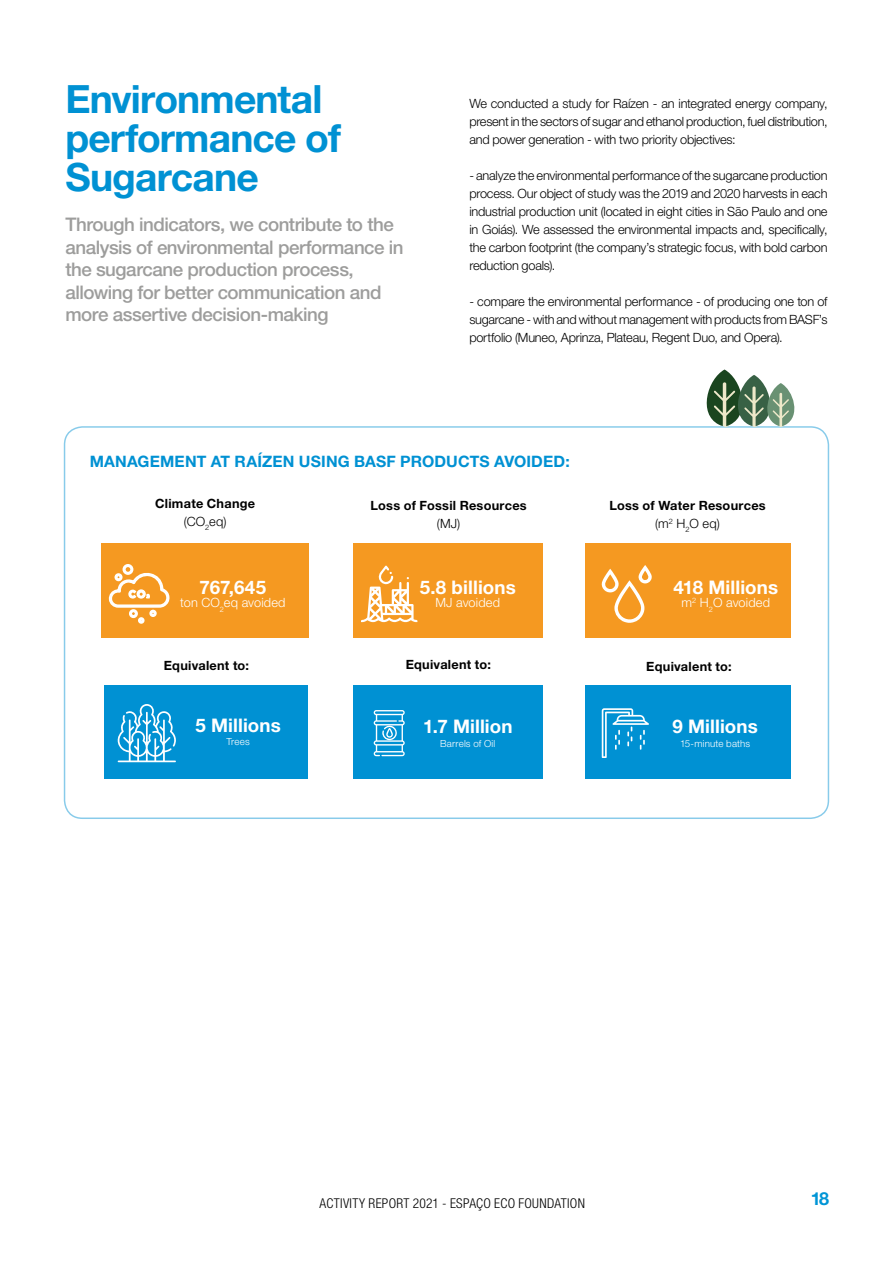
<style>
.page{position:relative;width:893px;height:1263px;background:#fff}
.page>*{position:absolute;margin:0;border:0;box-sizing:border-box;transform-origin:0 0}
.t1{font:700 39px/39px "Helvetica Finanz Std";letter-spacing:-.02em;color:#0091d3}
.t2{font:500 18.75px/22.5px "Helvetica Finanz Std";letter-spacing:-.025em;color:#9d9d9c}
.t3{font:700 18.75px "Helvetica Finanz Std";letter-spacing:.005em;color:#fff}
.t4{font:700 18px "Helvetica Finanz Std";color:#0095d6}
.t5{font:700 15.75px "Helvetica Finanz Std";letter-spacing:.01em;color:#0091d3}
.t6{font:300 condensed 13.5px "Helvetica Finanz Std";letter-spacing:.02em;color:#000}
.t7{font:300 12.75px/18px "Helvetica Finanz Std";letter-spacing:-.015em;color:#000;text-align:justify}
.t8{font:700 12.75px/17.7px "Helvetica Finanz Std";letter-spacing:.02em;color:#000;text-align:center}
.t9{font:300 12.75px "Helvetica Finanz Std";letter-spacing:.01em;color:#fff}
.t10{font:300 9.75px "Helvetica Finanz Std";letter-spacing:.02em;color:#fff}
.t11{font:700 9.75px "Helvetica Finanz Std";letter-spacing:.03em;color:#000}
.s1{font-weight:300}
</style>
<div class="page">
<div style="left:64px;top:426px;width:765px;height:393px;border:2px solid #0091d3;border-radius:18px"></div>
<div style="left:105px;top:685px;width:203px;height:93px;background:#0091d3"></div>
<div style="left:585px;top:685px;width:205px;height:93px;background:#0091d3"></div>
<div style="left:353px;top:685px;width:190px;height:93px;background:#0091d3"></div>
<div style="left:101px;top:543px;width:207px;height:94px;background:#f59921"></div>
<div style="left:585px;top:543px;width:205px;height:94px;background:#f59921"></div>
<div style="left:353px;top:543px;width:190px;height:94px;background:#f59921"></div>
<svg style="left:698px;top:369px;width:103px;height:59px"></svg>
<svg style="left:108px;top:564px;width:61px;height:74px"></svg>
<svg style="left:361px;top:566px;width:56px;height:56px"></svg>
<svg style="left:602px;top:708px;width:47px;height:50px"></svg>
<svg style="left:374px;top:710px;width:31px;height:46px"></svg>
<svg style="left:117px;top:704px;width:59px;height:58px"></svg>
<svg style="left:601px;top:565px;width:51px;height:58px"></svg>
<h1 class="t1" style="left:65px;top:79px;width:277px">Environmental performance of<br>Sugarcane</h1>
<h2 class="t2" style="left:65px;top:213px;width:340px">Through indicators, we contribute to the analysis of environmental performance in the sugarcane production process, allowing for better communication and more assertive decision-making</h2>
<p class="t7" style="left:469px;top:94px;width:360px">We conducted a study for Raízen - an integrated energy company, present in the sectors of sugar and ethanol production, fuel distribution, and power generation - with two priority objectives:</p>
<p class="t7" style="left:469px;top:166px;width:360px">- analyze the environmental performance of the sugarcane production process. Our object of study was the 2019 and 2020 harvests in each industrial production unit (located in eight cities in São Paulo and one in Goiás). We assessed the environmental impacts and, specifically, the carbon footprint (the company’s strategic focus, with bold carbon reduction goals).</p>
<p class="t7" style="left:469px;top:292px;width:360px">- compare the environmental performance - of producing one ton of sugarcane - with and without management with products from BASF’s portfolio (Muneo, Aprinza, Plateau, Regent Duo, and Opera).</p>
<p class="t5" style="left:90px;top:452px;width:482px">MANAGEMENT AT RAÍZEN USING BASF PRODUCTS AVOIDED:</p>
<p class="t8" style="left:155px;top:494px;width:101px">Climate Change <span class="s1">(CO</span><sub>2</sub><span class="s1">eq)</span></p>
<p class="t8" style="left:371px;top:497px;width:158px">Loss of Fossil Resources</p>
<p class="t7" style="left:437px;top:514px;width:25px">(MJ)</p>
<h2 class="t3" style="left:200px;top:576px;width:68px">767,645</h2>
<p class="t9" style="left:180px;top:595px;width:107px">ton CO<sub>2</sub>eq avoided</p>
<h2 class="t3" style="left:420px;top:576px;width:97px">5.8 billions</h2>
<p class="t9" style="left:436px;top:595px;width:66px">MJ avoided</p>
<p class="t8" style="left:609px;top:497px;width:158px">Loss of Water Resources <span class="s1">(m</span><sup>2</sup> <span class="s1">H</span><sub>2</sub><span class="s1">O eq)</span></p>
<h2 class="t3" style="left:673px;top:576px;width:106px">418 Millions</h2>
<p class="t9" style="left:682px;top:595px;width:90px">m<sup>2</sup> H<sub>2</sub>O avoided</p>
<p class="t8" style="left:164px;top:656px;width:87px">Equivalent to:</p>
<p class="t8" style="left:406px;top:655px;width:87px">Equivalent to:</p>
<p class="t8" style="left:646px;top:657px;width:87px">Equivalent to:</p>
<h2 class="t3" style="left:196px;top:714px;width:87px">5 Millions</h2>
<p class="t10" style="left:226px;top:736px;width:25px">Trees</p>
<h2 class="t3" style="left:423px;top:715px;width:91px">1.7 Million</h2>
<p class="t10" style="left:440px;top:737px;width:57px">Barrels of Oil</p>
<h2 class="t3" style="left:672px;top:715px;width:87px">9 Millions</h2>
<p class="t10" style="left:680px;top:737px;width:72px">15-minute baths</p>
<p class="t6" style="left:320px;top:1195px;width:267px">ACTIVITY REPORT 2021 - ESPAÇO ECO FOUNDATION</p>
<h3 class="t4" style="left:811px;top:1188px;width:20px">18</h3>
<p class="t11" style="left:362px;top:1191px;width:170px">BASF in South America <span class="s1">2021 Report</span></p>
</div>
